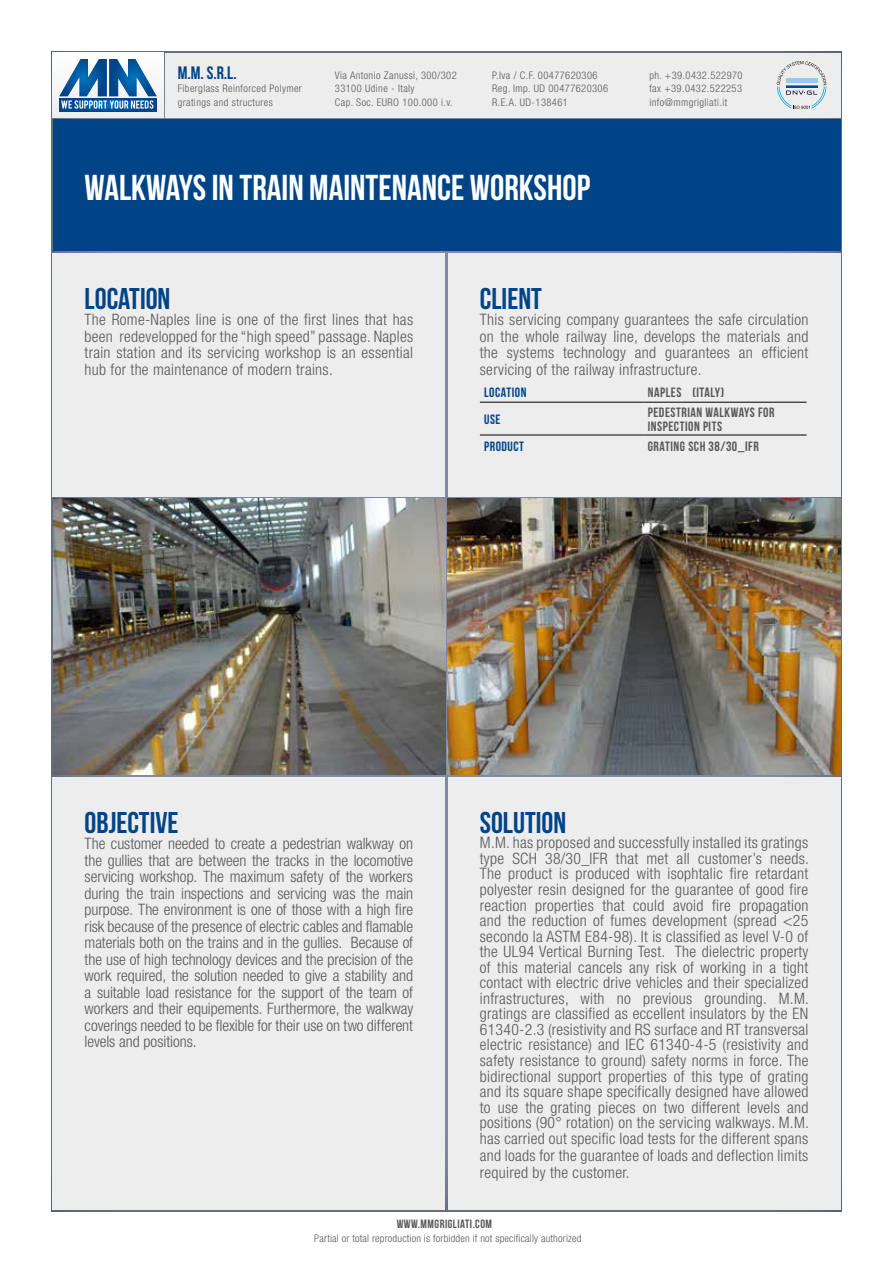
<style>
.page{position:relative;width:893px;height:1263px;background:#fff}
.page>*{position:absolute;margin:0;border:0;box-sizing:border-box;transform-origin:0 0}
.t1{font:36px "Bebas Neue";color:#fff}
.t2{font:30px "Bebas Neue";color:#048}
.t3{font:18px "Bebas Neue";color:#048}
.t4{font:300 condensed 15.75px/15.6px "Helvetica Neue LT Std";letter-spacing:.02em;color:#575756;text-align:justify}
.t5{font:13.5px/13.5px "Bebas Neue";letter-spacing:.04em;color:#575756}
.t6{font:13.5px "Bebas Neue";letter-spacing:.04em;color:#048}
.t7{font:12px "Bebas Neue";letter-spacing:.04em;color:#575756}
.t8{font:300 condensed 10.5px/13.5px "Helvetica Neue LT Std";letter-spacing:.04em;color:#575756}
.t9{font:300 condensed 10.5px "Helvetica Neue LT Std";letter-spacing:.02em;color:#575756}
</style>
<div class="page">
<div style="left:50px;top:50px;width:793px;height:1163px;background:#695551;opacity:.63"></div>
<div style="left:165px;top:53px;width:675px;height:64px;background:#ededed"></div>
<svg style="left:777px;top:61px;width:50px;height:48px"></svg>
<svg style="left:53px;top:53px;width:110px;height:64px"></svg>
<div style="left:59px;top:98px;width:98px;height:13px;background:#004c91"></div>
<svg style="left:59px;top:59px;width:98px;height:50px"></svg>
<img style="left:53px;top:498px;width:392px;height:277px">
<img style="left:448px;top:498px;width:392px;height:277px">
<div style="left:53px;top:119px;width:787px;height:132px;background:#048"></div>
<div style="left:53px;top:253px;width:392px;height:243px;background:#ededed"></div>
<div style="left:448px;top:253px;width:392px;height:243px;background:#ededed"></div>
<hr style="left:480px;top:402px;width:164px;height:1px;background:#000">
<hr style="left:644px;top:402px;width:162px;height:1px;background:#000">
<hr style="left:480px;top:435px;width:164px;height:1px;background:#000">
<hr style="left:644px;top:435px;width:162px;height:1px;background:#000">
<div style="left:53px;top:777px;width:392px;height:433px;background:#ededed"></div>
<div style="left:448px;top:777px;width:392px;height:433px;background:#ededed"></div>
<p class="t3" style="left:178px;top:63px;width:60px">M.M. S.R.L.</p>
<p class="t8" style="left:178px;top:82px;width:126px">Fiberglass Reinforced Polymer gratings and structures</p>
<p class="t8" style="left:335px;top:68px;width:123px">Via Antonio Zanussi, 300/302<br>33100 Udine - Italy<br>Cap. Soc. EURO 100.000 i.v.</p>
<p class="t8" style="left:492px;top:68px;width:117px">P.Iva / C.F. 00477620306<br>Reg. Imp. UD 00477620306<br>R.E.A. UD-138461</p>
<p class="t8" style="left:649px;top:68px;width:95px;text-align:justify">ph. +39.0432.522970 fax +39.0432.522253 info@mmgrigliati.it</p>
<h1 class="t1" style="left:85px;top:167px;width:507px">WALKWAYS IN TRAIN MAINTENANCE WORKSHOP</h1>
<h2 class="t2" style="left:85px;top:282px;width:87px">LOCATION</h2>
<p class="t4" style="left:85px;top:311px;width:330px;line-height:16.5px">The Rome-Naples line is one of the first lines that has been redevelopped for the “high speed” passage. Naples train station and its servicing workshop is an essential hub for the maintenance of modern trains.</p>
<h2 class="t2" style="left:480px;top:282px;width:63px">CLIENT</h2>
<p class="t4" style="left:480px;top:311px;width:330px;line-height:16.5px">This servicing company guarantees the safe circulation on the whole railway line, develops the materials and the systems technology and guarantees an efficient servicing of the railway infrastructure.</p>
<p class="t6" style="left:484px;top:385px;width:44px">LOCATION</p>
<p class="t5" style="left:648px;top:385px;width:78px">NAPLES (ITALY)</p>
<p class="t6" style="left:484px;top:412px;width:18px">USE</p>
<p class="t5" style="left:648px;top:406px;width:128px">PEDESTRIAN WALKWAYS FOR<br>INSPECTION PITS</p>
<p class="t6" style="left:484px;top:439px;width:42px">PRODUCT</p>
<p class="t5" style="left:648px;top:439px;width:112px">GRATING SCH 38/30_IFR</p>
<h2 class="t2" style="left:85px;top:806px;width:95px">OBJECTIVE</h2>
<p class="t4" style="left:85px;top:835px;width:330px;line-height:16.5px">The customer needed to create a pedestrian walkway on the gullies that are between the tracks in the locomotive servicing workshop. The maximum safety of the workers during the train inspections and servicing was the main purpose. The environment is one of those with a high fire risk because of the presence of electric cables and flamable materials both on the trains and in the gullies. Because of the use of high technology devices and the precision of the work required, the solution needed to give a stability and a suitable load resistance for the support of the team of workers and their equipements. Furthermore, the walkway coverings needed to be flexible for their use on two different levels and positions.</p>
<h2 class="t2" style="left:480px;top:806px;width:88px">SOLUTION</h2>
<p class="t4" style="left:480px;top:835px;width:331px">M.M. has proposed and successfully installed its gratings type SCH 38/30_IFR that met all customer’s needs.<br>The product is produced with isophtalic fire retardant polyester resin designed for the guarantee of good fire reaction properties that could avoid fire propagation and the reduction of fumes development (spread &lt;25 secondo la ASTM E84-98). It is classified as level V-0 of the UL94 Vertical Burning Test. The dielectric property of this material cancels any risk of working in a tight contact with electric drive vehicles and their specialized infrastructures, with no previous grounding. M.M. gratings are classified as eccellent insulators by the EN 61340-2.3 (resistivity and RS surface and RT transversal electric resistance) and IEC 61340-4-5 (resistivity and safety resistance to ground) safety norms in force. The bidirectional support properties of this type of grating and its square shape specifically designed have allowed to use the grating pieces on two different levels and positions (90° rotation) on the servicing walkways. M.M. has carried out specific load tests for the different spans</p>
<p class="t4" style="left:480px;top:1146px;width:330px;line-height:17.1px">and loads for the guarantee of loads and deflection limits required by the customer.</p>
<p class="t7" style="left:397px;top:1217px;width:97px">WWW.MMGRIGLIATI.COM</p>
<p class="t9" style="left:314px;top:1232px;width:269px">Partial or total reproduction is forbidden if not specifically authorized</p>
</div>
